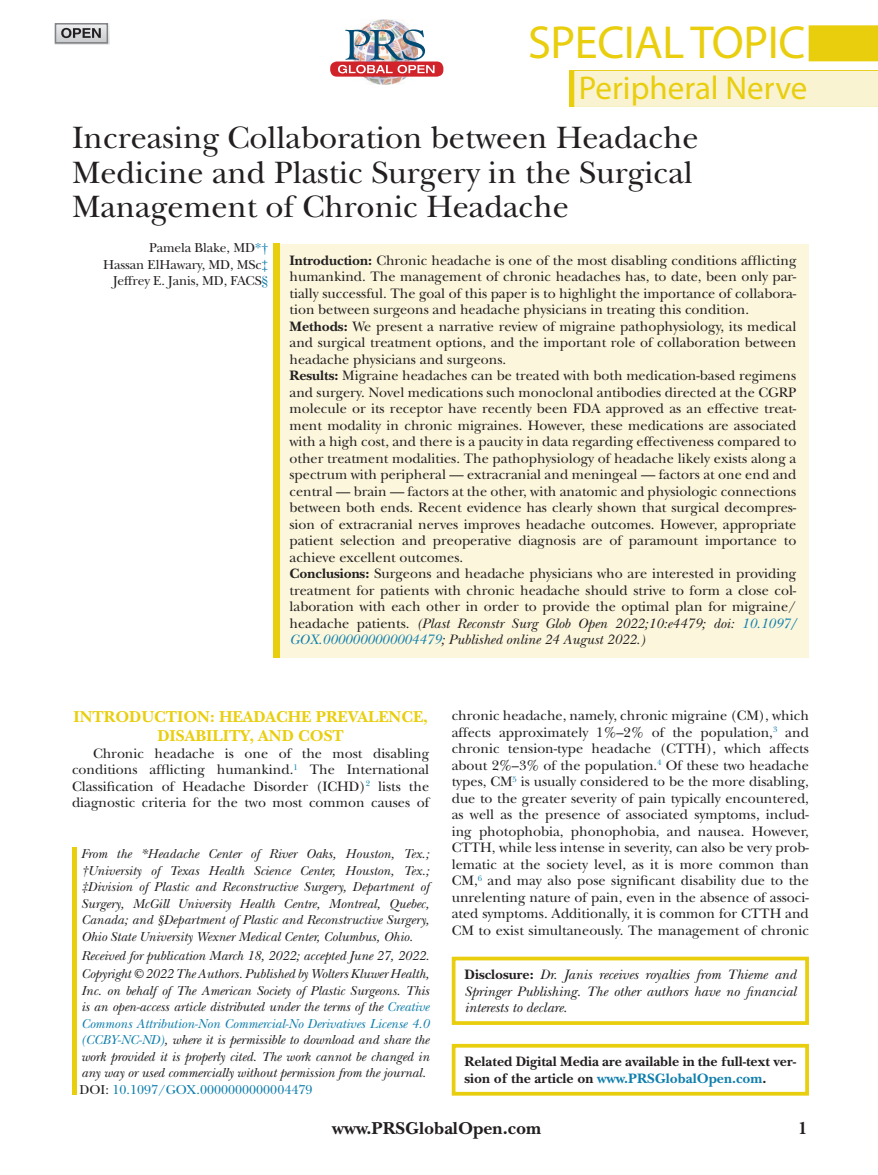
<style>
.page{position:relative;width:878px;height:1175px;background:#fff}
.page>*{position:absolute;margin:0;border:0;box-sizing:border-box;transform-origin:0 0}
.t1{font:46.5px "Myriad Pro";letter-spacing:-.01em;color:#e9ce0e}
.t2{font:33px "Myriad Pro";color:#e9ce0e}
.t3{font:32.25px/34.5px "New Baskerville Std";color:#231f20}
.t4{font:700 18px "New Baskerville Std";color:#231f20}
.t5{font:700 16.5px/19.5px "New Baskerville Std";color:#e9ce0e;text-align:center}
.t6{font:14.25px/16.5px "New Baskerville Std";color:#231f20;text-align:justify}
.t7{font:italic 14.25px/16.5px "New Baskerville Std";color:#231f20;text-align:justify}
.t8{font:700 14.25px/16.5px "New Baskerville Std";color:#231f20}
.t9{font:italic 13.5px/16.5px "New Baskerville Std";letter-spacing:-.005em;color:#231f20}
.t10{font:13.5px/16.5px "New Baskerville Std";letter-spacing:-.01em;color:#231f20;text-align:right}
.s1{color:#0f7eac}
.s2{font-weight:700}
.s3{font-style:italic}
.s4{font-style:italic;color:#0f7eac}
.s5{font-style:normal}
.s6{font-style:normal;color:#0f7eac}
.s7{font-weight:700;font-style:normal}
</style>
<div class="page">
<img style="left:361px;top:20px;width:48px;height:64px">
<div style="left:330px;top:61px;width:113px;height:16px;background:#d1232a;border-radius:7px"></div>
<img style="left:338px;top:29px;width:96px;height:44px">
<hr style="left:72px;top:847px;width:4px;height:99px;background:#e9ce0e">
<hr style="left:72px;top:946px;width:4px;height:19px;background:#e9ce0e">
<hr style="left:72px;top:965px;width:4px;height:118px;background:#e9ce0e">
<hr style="left:72px;top:1081px;width:4px;height:13px;background:#e9ce0e">
<div style="left:452px;top:956px;width:356px;height:68px;border:4px solid #e9ce0e"></div>
<div style="left:574px;top:71px;width:304px;height:36px;background:#f9f3d1"></div>
<div style="left:274px;top:244px;width:534px;height:413px;background:#fbf6dc"></div>
<div style="left:274px;top:242px;width:6px;height:77px;background:#e9ce0e"></div>
<div style="left:274px;top:308px;width:6px;height:60px;background:#e9ce0e"></div>
<div style="left:274px;top:358px;width:6px;height:208px;background:#e9ce0e"></div>
<div style="left:274px;top:556px;width:6px;height:101px;background:#e9ce0e"></div>
<img style="left:54px;top:23px;width:55px;height:22px">
<div style="left:55px;top:23px;width:53px;height:21px;border:2px solid #808285"></div>
<svg style="left:61px;top:28px;width:40px;height:10px"></svg>
<div style="left:452px;top:1043px;width:356px;height:52px;border:4px solid #e9ce0e"></div>
<div style="left:808px;top:25px;width:70px;height:36px;background:#e9ce0e"></div>
<h1 class="t1" style="left:528px;top:14px;width:279px">SPECIAL TOPIC</h1>
<h2 class="t2" style="left:578px;top:68px;width:230px">Peripheral Nerve</h2>
<h3 class="t3" style="left:72px;top:121px;width:628px">Increasing Collaboration between Headache<br>Medicine and Plastic Surgery in the Surgical<br>Management of Chronic Headache</h3>
<p class="t10" style="left:103px;top:240px;width:167px">Pamela Blake, MD<span class="s1">*†<br></span>Hassan ElHawary, MD, MSc<span class="s1">‡<br></span>Jeffrey E. Janis, MD, FACS<span class="s1">§</span></p>
<p class="t6" style="left:289px;top:252px;width:508px;text-align:left"><span class="s2">Introduction:</span> Chronic headache is one of the most disabling conditions afflicting humankind. The management of chronic headaches has, to date, been only par&shy;tially successful. The goal of this paper is to highlight the importance of collabora&shy;tion between surgeons and headache physicians in treating this condition.<br><span class="s2">Methods:</span> We present a narrative review of migraine pathophysiology, its medical and surgical treatment options, and the important role of collaboration between headache physicians and surgeons.<br><span class="s2">Results:</span> Migraine headaches can be treated with both medication-based regimens and surgery. Novel medications such monoclonal antibodies directed at the CGRP molecule or its receptor have recently been FDA approved as an effective treat&shy;ment modality in chronic migraines. However, these medications are associated with a high cost, and there is a paucity in data regarding effectiveness compared to other treatment modalities. The pathophysiology of headache likely exists along a spectrum with peripheral — extracranial and meningeal — factors at one end and central — brain — factors at the other, with anatomic and physiologic connections between both ends. Recent evidence has clearly shown that surgical decompres&shy;sion of extracranial nerves improves headache outcomes. However, appropriate patient selection and preoperative diagnosis are of paramount importance to achieve excellent outcomes.<br><span class="s2">Conclusions:</span> Surgeons and headache physicians who are interested in providing treatment for patients with chronic headache should strive to form a close col&shy;laboration with each other in order to provide the optimal plan for migraine/ headache patients. <span class="s3">(Plast Reconstr Surg Glob Open 2022;10:e4479; doi:</span> <span class="s4">10.1097/ GOX.0000000000004479</span><span class="s3">; Published online 24 August 2022.)</span></p>
<p class="t5" style="left:73px;top:706px;width:356px">INTRODUCTION: HEADACHE PREVALENCE,<br>DISABILITY, AND COST</p>
<p class="t6" style="left:72px;top:745px;width:359px;text-indent:21px">Chronic headache is one of the most disabling conditions afflicting humankind.<sup>1</sup> The International Classification of Headache Disorder (ICHD)<sup>2</sup> lists the diagnostic criteria for the two most common causes of</p>
<p class="t9" style="left:81px;top:845px;width:350px;text-align:justify">From the *Headache Center of River Oaks, Houston, Tex.; †University of Texas Health Science Center, Houston, Tex.; ‡Division of Plastic and Reconstructive Surgery, Department of Surgery, McGill University Health Centre, Montreal, Quebec, Canada; and §Department of Plastic and Reconstructive Surgery, Ohio State University Wexner Medical Center, Columbus, Ohio.</p>
<p class="t9" style="left:81px;top:946px;width:350px;line-height:18.8px">Received for publication March 18, 2022; accepted June 27, 2022.<br>Copyright © 2022 The Authors. Published by Wolters Kluwer Health,</p>
<p class="t9" style="left:80px;top:982px;width:351px">Inc. on behalf of The American Society of Plastic Surgeons. This is an open-access article distributed under the terms of the <span class="s1">Creative Commons Attribution-Non Commercial-No Derivatives License 4.0 (CCBY-NC-ND)</span>, where it is permissible to download and share the work provided it is properly cited. The work cannot be changed in any way or used commercially without permission from the journal.<br><span class="s5">DOI:</span> <span class="s6">10.1097/GOX.0000000000004479</span></p>
<p class="t6" style="left:451px;top:707px;width:359px">chronic headache, namely, chronic migraine (CM), which affects approximately 1%–2% of the population,<sup>3</sup> and chronic tension-type headache (CTTH), which affects about 2%–3% of the population.<sup>4</sup> Of these two headache types, CM<sup>5</sup> is usually considered to be the more disabling, due to the greater severity of pain typically encountered, as well as the presence of associated symptoms, includ&shy;ing photophobia, phonophobia, and nausea. However, CTTH, while less intense in severity, can also be very prob&shy;lematic at the society level, as it is more common than CM,<sup>6</sup> and may also pose significant disability due to the unrelenting nature of pain, even in the absence of associ&shy;ated symptoms. Additionally, it is common for CTTH and CM to exist simultaneously. The management of chronic</p>
<p class="t7" style="left:464px;top:966px;width:333px"><span class="s7">Disclosure:</span> Dr. Janis receives royalties from Thieme and Springer Publishing. The other authors have no financial interests to declare.</p>
<p class="t8" style="left:464px;top:1053px;width:333px">Related Digital Media are available in the full-text ver&shy;sion of the article on <span class="s1">www.PRSGlobalOpen.com</span>.</p>
<p class="t4" style="left:332px;top:1118px;width:210px">www.PRSGlobalOpen.com</p>
<p class="t4" style="left:798px;top:1118px;width:11px">1</p>
</div>
